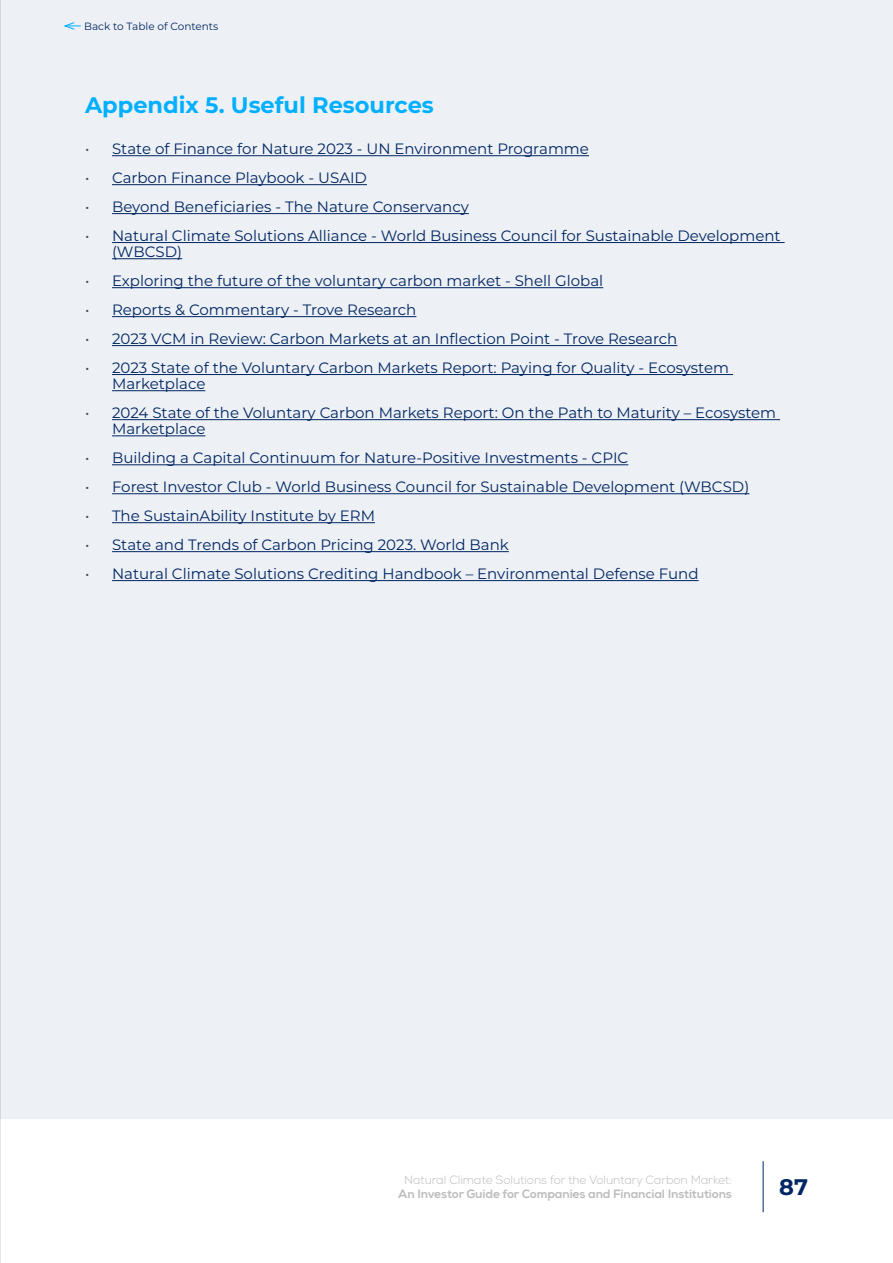
<style>
.page{position:relative;width:893px;height:1263px;background:#fff}
.page>*{position:absolute;margin:0;border:0;box-sizing:border-box;transform-origin:0 0}
.h02{font:700 22.5px "Montserrat";color:#00b0ff}
.t1{font:700 22.5px "Montserrat";color:#002663}
.t2{font:15px/16.2px "Montserrat";color:#002663}
.t3{font:300 12px "Nexa";letter-spacing:-.01em;color:#bcbcbc}
.t4{font:800 12px "Nexa";letter-spacing:-.01em;color:#bcbcbc}
.t5{font:10.5px "Montserrat";color:#002663}
.s1{color:#4a4a49}
</style>
<div class="page">
<hr style="left:763px;top:1161px;width:1px;height:51px;background:#002663">
<div style="left:0;top:0;width:893px;height:1118px;background:#edf0f4"></div>
<svg style="left:63px;top:22px;width:18px;height:8px"></svg>
<hr style="left:112px;top:155px;width:477px;height:1px;background:#002663">
<hr style="left:112px;top:184px;width:255px;height:1px;background:#002663">
<hr style="left:112px;top:213px;width:357px;height:1px;background:#002663">
<hr style="left:112px;top:242px;width:673px;height:1px;background:#002663">
<hr style="left:112px;top:258px;width:70px;height:1px;background:#002663">
<hr style="left:112px;top:287px;width:491px;height:1px;background:#002663">
<hr style="left:112px;top:316px;width:304px;height:1px;background:#002663">
<hr style="left:112px;top:345px;width:565px;height:1px;background:#002663">
<hr style="left:112px;top:374px;width:621px;height:1px;background:#002663">
<hr style="left:112px;top:390px;width:93px;height:1px;background:#002663">
<hr style="left:112px;top:419px;width:668px;height:1px;background:#002663">
<hr style="left:112px;top:435px;width:93px;height:1px;background:#002663">
<hr style="left:112px;top:464px;width:516px;height:1px;background:#002663">
<hr style="left:112px;top:493px;width:637px;height:1px;background:#002663">
<hr style="left:112px;top:522px;width:263px;height:1px;background:#002663">
<hr style="left:112px;top:551px;width:397px;height:1px;background:#002663">
<hr style="left:112px;top:580px;width:587px;height:1px;background:#002663">
<hr style="left:0;top:0;width:1px;height:1263px;background:#e7e6e6">
<p class="t5" style="left:84px;top:19px;width:136px">Back to Table of Contents</p>
<p class="h02" style="left:85px;top:88px;width:350px">Appendix 5. Useful Resources</p>
<p class="t2" style="left:85px;top:140px;width:505px"><span class="s1">•</span> State of Finance for Nature 2023 - UN Environment Programme</p>
<p class="t2" style="left:85px;top:169px;width:283px"><span class="s1">•</span> Carbon Finance Playbook - USAID</p>
<p class="t2" style="left:85px;top:198px;width:385px"><span class="s1">•</span> Beyond Beneficiaries - The Nature Conservancy</p>
<p class="t2" style="left:112px;top:227px;width:670px;text-indent:-27px"><span class="s1">•</span> Natural Climate Solutions Alliance - World Business Council for Sustainable Development (WBCSD)</p>
<p class="t2" style="left:85px;top:272px;width:520px"><span class="s1">•</span> Exploring the future of the voluntary carbon market - Shell Global</p>
<p class="t2" style="left:85px;top:301px;width:333px"><span class="s1">•</span> Reports &amp; Commentary - Trove Research</p>
<p class="t2" style="left:85px;top:330px;width:594px"><span class="s1">•</span> 2023 VCM in Review: Carbon Markets at an Inflection Point - Trove Research</p>
<p class="t2" style="left:112px;top:359px;width:619px;text-indent:-27px"><span class="s1">•</span> 2023 State of the Voluntary Carbon Markets Report: Paying for Quality - Ecosystem<br>Marketplace</p>
<p class="t2" style="left:112px;top:404px;width:666px;text-indent:-27px"><span class="s1">•</span> 2024 State of the Voluntary Carbon Markets Report: On the Path to Maturity – Ecosystem<br>Marketplace</p>
<p class="t2" style="left:85px;top:449px;width:545px"><span class="s1">•</span> Building a Capital Continuum for Nature-Positive Investments - CPIC</p>
<p class="t2" style="left:85px;top:478px;width:666px"><span class="s1">•</span> Forest Investor Club - World Business Council for Sustainable Development (WBCSD)</p>
<p class="t2" style="left:85px;top:507px;width:291px"><span class="s1">•</span> The SustainAbility Institute by ERM</p>
<p class="t2" style="left:85px;top:536px;width:425px"><span class="s1">•</span> State and Trends of Carbon Pricing 2023. World Bank</p>
<p class="t2" style="left:85px;top:565px;width:615px"><span class="s1">•</span> Natural Climate Solutions Crediting Handbook – Environmental Defense Fund</p>
<p class="t3" style="left:404px;top:1172px;width:329px">Natural Climate Solutions for the Voluntary Carbon Market:</p>
<p class="t4" style="left:398px;top:1186px;width:335px">An Investor Guide for Companies and Financial Institutions</p>
<h1 class="t1" style="left:779px;top:1171px;width:30px">87</h1>
</div>
